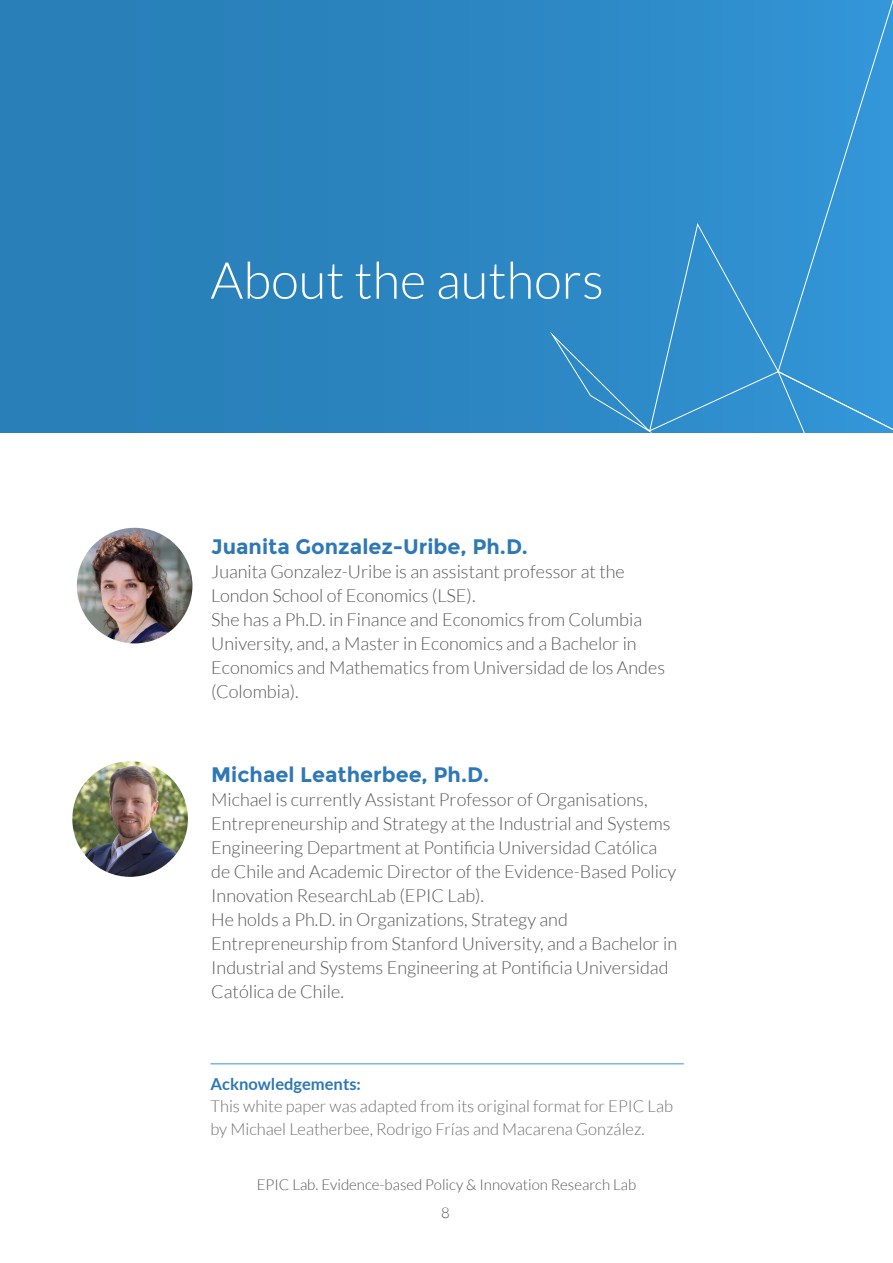
<style>
.page{position:relative;width:893px;height:1263px;background:#fff}
.page>*{position:absolute;margin:0;border:0;box-sizing:border-box;transform-origin:0 0}
.t1{font:300 51px "Lato";color:#fff}
.t2{font:700 21px "Montserrat";color:#2e78b5}
.t3{font:300 18px/24px "Lato";color:#575756}
.t4{font:300 16.5px/22.5px "Lato";color:#706f6f}
.t5{font:700 16.5px "Lato";color:#2e78b5}
.t6{font:300 15px/27.6px "Lato";color:#575756;text-align:center}
</style>
<div class="page">
<svg style="left:0;top:0;width:778px;height:432px;background:#2a84be"></svg>
<img style="left:72px;top:761px;width:116px;height:116px;border-radius:58px">
<img style="left:77px;top:528px;width:115px;height:115px;border-radius:58px">
<div style="left:778px;top:0;width:115px;height:224px;background:#3294d5"></div>
<svg style="left:552px;top:224px;width:341px;height:209px;background:#3390ce"></svg>
<hr style="left:210px;top:1063px;width:474px;height:1px;background:#3498db">
<h1 class="t1" style="left:210px;top:253px;width:395px">About the authors</h1>
<p class="t2" style="left:211px;top:534px;width:318px">Juanita Gonzalez-Uribe, Ph.D.</p>
<p class="t3" style="left:211px;top:559px;width:455px">Juanita Gonzalez-Uribe is an assistant professor at the London School of Economics (LSE).<br>She has a Ph.D. in Finance and Economics from Columbia University, and, a Master in Economics and a Bachelor in Economics and Mathematics from Universidad de los Andes (Colombia).</p>
<p class="t2" style="left:211px;top:762px;width:279px">Michael Leatherbee, Ph.D.</p>
<p class="t3" style="left:211px;top:787px;width:467px">Michael is currently Assistant Professor of Organisations, Entrepreneurship and Strategy at the Industrial and Systems Engineering Department at Pontificia Universidad Católica de Chile and Academic Director of the Evidence-Based Policy Innovation ResearchLab (EPIC Lab).<br>He holds a Ph.D. in Organizations, Strategy and Entrepreneurship from Stanford University, and a Bachelor in Industrial and Systems Engineering at Pontificia Universidad Católica de Chile.</p>
<p class="t5" style="left:210px;top:1074px;width:152px">Acknowledgements:</p>
<p class="t4" style="left:210px;top:1095px;width:464px">This white paper was adapted from its original format for EPIC Lab by Michael Leatherbee, Rodrigo Frías and Macarena González.</p>
<p class="t6" style="left:257px;top:1171px;width:381px">EPIC Lab. Evidence-based Policy &amp; Innovation Research Lab<br>8</p>
</div>
